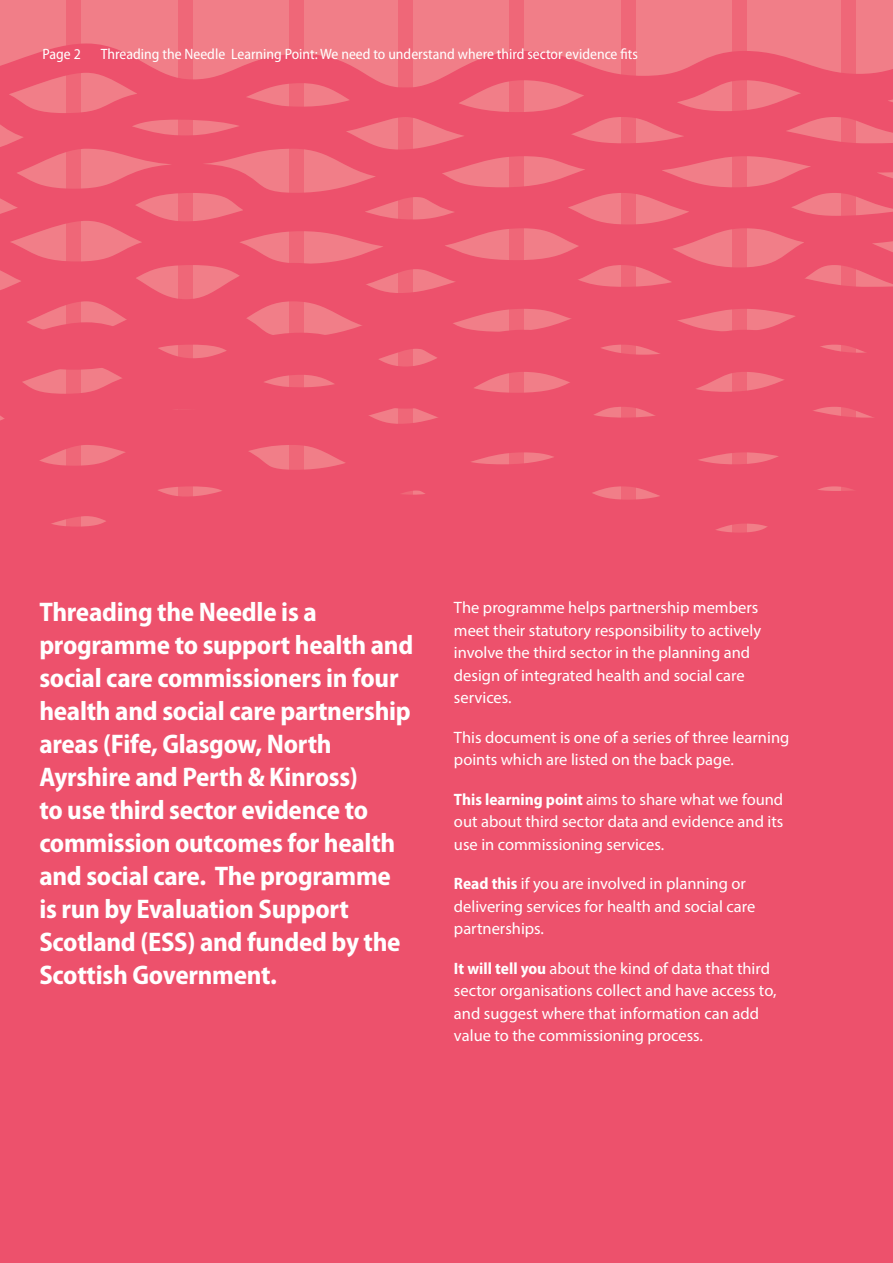
<style>
.page{position:relative;width:893px;height:1263px;background:#fff}
.page>*{position:absolute;margin:0;border:0;box-sizing:border-box;transform-origin:0 0}
.t1{font:700 semi-condensed 27px/33px "Myriad Pro";letter-spacing:-.01em;color:#fff}
.t2{font:16.5px/22.5px "Myriad Pro";color:#fff}
.t3{font:semi-condensed 15px "Myriad Pro";color:#fff}
.s1{font-weight:700;font-stretch:semi-condensed}
</style>
<div class="page">
<div style="left:0;top:541px;width:893px;height:10px;background:#ed516c"></div>
<div style="left:0;top:502px;width:893px;height:39px;background:#ed516c"></div>
<svg style="left:0;top:451px;width:893px;height:51px;background:#ed556e"></svg>
<div style="left:0;top:430px;width:893px;height:21px;background:#ed516c"></div>
<div style="left:0;top:395px;width:893px;height:35px;background:#ed516c"></div>
<svg style="left:0;top:357px;width:893px;height:38px;background:#ed576f"></svg>
<svg style="left:0;top:311px;width:893px;height:46px;background:#ed5870"></svg>
<svg style="left:0;top:0;width:893px;height:311px;background:#ee6176"></svg>
<div style="left:0;top:551px;width:893px;height:712px;background:#ed516c"></div>
<div style="left:254px;top:509px;width:122px;height:72px;background:#ed516c"></div>
<div style="left:478px;top:505px;width:60px;height:45px;background:#ed516c"></div>
<p class="t3" style="left:43px;top:45px;width:40px">Page 2</p>
<p class="t3" style="left:101px;top:45px;width:539px">Threading the Needle Learning Point: We need to understand where third sector evidence fits</p>
<p class="t1" style="left:39px;top:596px;width:375px">Threading the Needle is a programme to support health and social care commissioners in four health and social care partnership areas (Fife, Glasgow, North<br>Ayrshire and Perth &amp; Kinross)<br>to use third sector evidence to commission outcomes for health and social care. The programme is run by Evaluation Support<br>Scotland (ESS) and funded by the<br>Scottish Government.</p>
<p class="t2" style="left:454px;top:596px;width:309px">The programme helps partnership members meet their statutory responsibility to actively involve the third sector in the planning and design of integrated health and social care services.</p>
<p class="t2" style="left:454px;top:725px;width:337px">This document is one of a series of three learning points which are listed on the back page.</p>
<p class="t2" style="left:454px;top:787px;width:331px;text-align:justify"><span class="s1">This learning point</span> aims to share what we found out about third sector data and evidence and its use in commissioning services.</p>
<p class="t2" style="left:454px;top:872px;width:303px"><span class="s1">Read this</span> if you are involved in planning or delivering services for health and social care partnerships.</p>
<p class="t2" style="left:454px;top:956px;width:324px"><span class="s1">It will tell you</span> about the kind of data that third sector organisations collect and have access to, and suggest where that information can add value to the commissioning process.</p>
</div>
